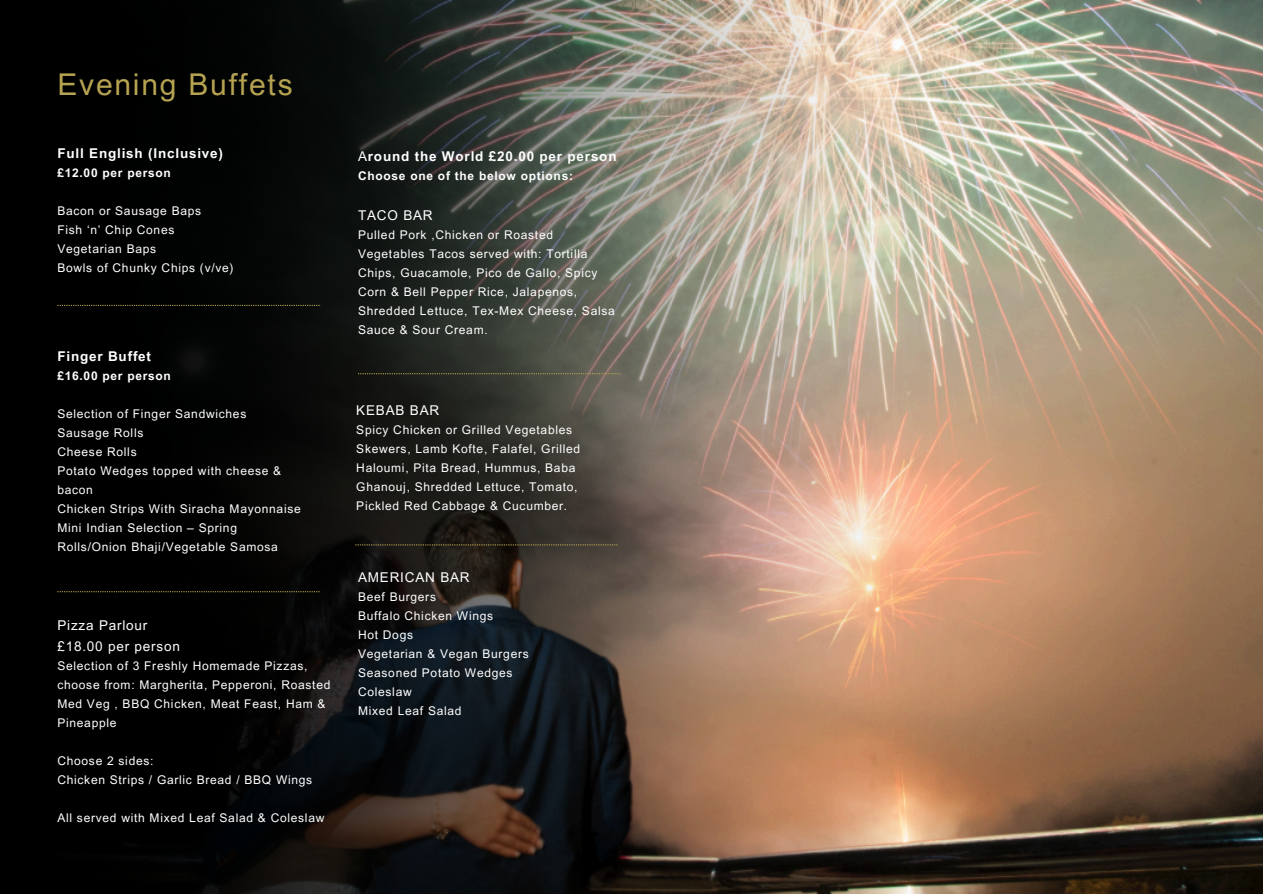
<style>
.page{position:relative;width:1263px;height:894px;background:#fff}
.page>*{position:absolute;margin:0;border:0;box-sizing:border-box;transform-origin:0 0}
.t1{font:30px "Arial MT Pro";letter-spacing:.06em;color:#b6a351}
.t2{font:700 13.5px "Arial MT Pro";letter-spacing:.06em;color:#fff}
.t3{font:13.5px "Arial MT Pro";letter-spacing:.06em;color:#fff}
.t4{font:12px/19px "Arial MT Pro";letter-spacing:.06em;color:#fff}
.t5{font:700 12px "Arial MT Pro";letter-spacing:.06em;color:#fff}
.s1{font-weight:400}
</style>
<div class="page">
<img style="left:967px;top:0;width:296px;height:893px">
<img style="left:0;top:0;width:967px;height:893px">
<svg style="left:57px;top:591px;width:264px;height:1px"></svg>
<svg style="left:57px;top:305px;width:264px;height:1px"></svg>
<svg style="left:355px;top:544px;width:264px;height:1px"></svg>
<svg style="left:358px;top:373px;width:263px;height:1px"></svg>
<p class="t1" style="left:57px;top:73px;width:237px">Evening Buffets</p>
<h1 class="t2" style="left:57px;top:148px;width:167px">Full English (Inclusive)</h1>
<h1 class="t5" style="left:57px;top:168px;width:115px">£12.00 per person</h1>
<h2 class="t4" style="left:57px;top:203px;width:145px">Bacon or Sausage Baps</h2>
<p class="t4" style="left:57px;top:222px;width:118px">Fish ‘n’ Chip Cones</p>
<p class="t4" style="left:57px;top:241px;width:100px">Vegetarian Baps</p>
<p class="t4" style="left:57px;top:260px;width:178px">Bowls of Chunky Chips (v/ve)</p>
<p class="t2" style="left:57px;top:351px;width:95px">Finger Buffet</p>
<p class="t5" style="left:57px;top:371px;width:115px">£16.00 per person</p>
<h4 class="t4" style="left:57px;top:405px;width:190px">Selection of Finger Sandwiches</h4>
<p class="t4" style="left:57px;top:424px;width:88px">Sausage Rolls</p>
<p class="t4" style="left:57px;top:443px;width:81px">Cheese Rolls</p>
<p class="t4" style="left:57px;top:462px;width:225px">Potato Wedges topped with cheese &amp; bacon</p>
<p class="t4" style="left:57px;top:500px;width:245px">Chicken Strips With Siracha Mayonnaise</p>
<p class="t4" style="left:57px;top:519px;width:222px">Mini Indian Selection – Spring<br>Rolls/Onion Bhaji/Vegetable Samosa</p>
<p class="t3" style="left:57px;top:619px;width:91px">Pizza Parlour</p>
<p class="t3" style="left:57px;top:640px;width:124px">£18.00 per person</p>
<p class="t4" style="left:57px;top:657px;width:275px">Selection of 3 Freshly Homemade Pizzas, choose from: Margherita, Pepperoni, Roasted Med Veg , BBQ Chicken, Meat Feast, Ham &amp; Pineapple</p>
<p class="t4" style="left:57px;top:752px;width:98px">Choose 2 sides:</p>
<p class="t4" style="left:57px;top:771px;width:256px">Chicken Strips / Garlic Bread / BBQ Wings</p>
<p class="t4" style="left:57px;top:809px;width:268px">All served with Mixed Leaf Salad &amp; Coleslaw</p>
<p class="t2" style="left:358px;top:151px;width:260px"><span class="s1">A</span>round the World £20.00 per person</p>
<p class="t5" style="left:358px;top:171px;width:217px">Choose one of the below options:</p>
<p class="t3" style="left:358px;top:210px;width:76px">TACO BAR</p>
<p class="t4" style="left:358px;top:227px;width:258px">Pulled Pork ,Chicken or Roasted Vegetables Tacos served with: Tortilla Chips, Guacamole, Pico de Gallo, Spicy Corn &amp; Bell Pepper Rice, Jalapenos, Shredded Lettuce, Tex-Mex Cheese, Salsa Sauce &amp; Sour Cream.</p>
<p class="t3" style="left:356px;top:405px;width:85px">KEBAB BAR</p>
<p class="t4" style="left:356px;top:421px;width:225px">Spicy Chicken or Grilled Vegetables Skewers, Lamb Kofte, Falafel, Grilled Haloumi, Pita Bread, Hummus, Baba Ghanouj, Shredded Lettuce, Tomato, Pickled Red Cabbage &amp; Cucumber.</p>
<p class="t3" style="left:358px;top:572px;width:113px">AMERICAN BAR</p>
<p class="t4" style="left:358px;top:588px;width:79px">Beef Burgers</p>
<p class="t4" style="left:358px;top:607px;width:137px">Buffalo Chicken Wings</p>
<p class="t4" style="left:358px;top:626px;width:57px">Hot Dogs</p>
<p class="t4" style="left:358px;top:645px;width:172px">Vegetarian &amp; Vegan Burgers</p>
<p class="t4" style="left:358px;top:664px;width:156px">Seasoned Potato Wedges</p>
<p class="t4" style="left:358px;top:683px;width:55px">Coleslaw</p>
<h3 class="t4" style="left:358px;top:702px;width:105px">Mixed Leaf Salad</h3>
</div>
